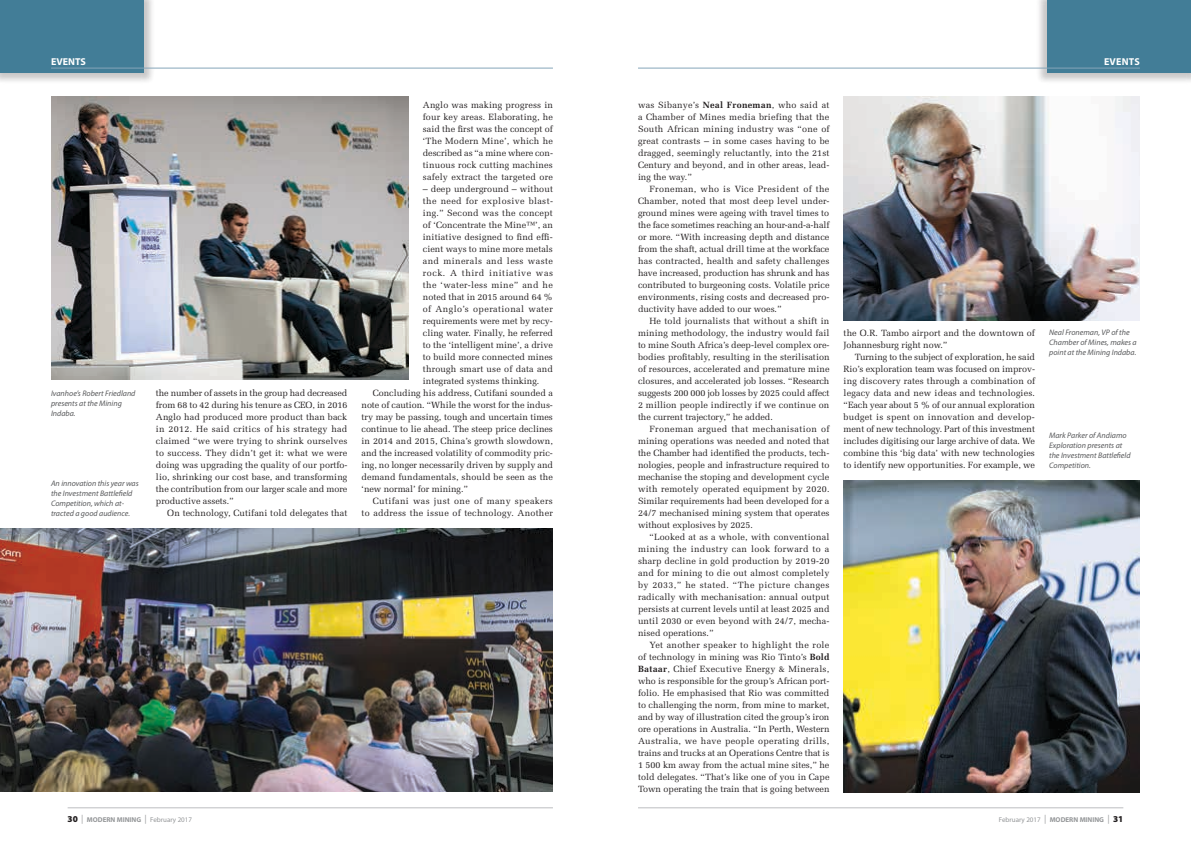
<style>
.page{position:relative;width:1191px;height:842px;background:#fff}
.page>*{position:absolute;margin:0;border:0;box-sizing:border-box;transform-origin:0 0}
.t1{font:700 10px "Myriad Pro";letter-spacing:.01em;color:#fff}
.t2{font:9px/12px "Melior LT Std";color:#231f20;text-align:justify}
.t3{font:9px "Melior LT Std";letter-spacing:.025em;color:#231f20}
.t4{font:9px "Melior LT Std";letter-spacing:.04em;color:#231f20}
.t5{font:9px "Melior LT Std";letter-spacing:.045em;color:#231f20}
.t6{font:9px "Melior LT Std";letter-spacing:.055em;color:#231f20}
.t7{font:9px "Melior LT Std";letter-spacing:.035em;color:#231f20}
.t8{font:9px "Melior LT Std";letter-spacing:.02em;color:#231f20}
.t9{font:italic 8px/10px "Myriad Pro";color:#58595b}
.t10{font:700 7px "Myriad Pro";color:#949698}
.t11{font:7px "Myriad Pro";color:#949698}
.s1{font-weight:700}
.s2{font-weight:900;font-size:9px;color:#231f20}
</style>
<div class="page">
<div style="left:1035px;top:0;width:156px;height:84px;background:#231f20;opacity:.25"></div>
<div style="left:0;top:0;width:155px;height:84px;background:#231f20;opacity:.25"></div>
<hr style="left:638px;top:807px;width:485px;height:1px;background:#bcbec0">
<hr style="left:68px;top:807px;width:485px;height:1px;background:#bcbec0">
<div style="left:1047px;top:0;width:144px;height:73px;background:#427d97"></div>
<hr style="left:638px;top:68px;width:502px;height:1px;background:#85a5b9">
<div style="left:0;top:0;width:144px;height:73px;background:#427d97"></div>
<hr style="left:51px;top:68px;width:502px;height:1px;background:#85a5b9">
<img style="left:51px;top:96px;width:358px;height:283px">
<img style="left:0;top:528px;width:553px;height:264px">
<img style="left:843px;top:96px;width:297px;height:224px">
<img style="left:843px;top:480px;width:297px;height:312px">
<p class="t1" style="left:51px;top:56px;width:36px">EVENTS</p>
<p class="t1" style="left:1104px;top:56px;width:37px">EVENTS</p>
<p class="t9" style="left:51px;top:389px;width:86px">Ivanhoe’s Robert Friedland presents at the Mining<br>Indaba.</p>
<p class="t9" style="left:51px;top:479px;width:89px">An innovation this year was the Investment Battlefield<br>Competition, which at&shy;tracted a good audience.</p>
<p class="t2" style="left:156px;top:387px;width:193px">the number of assets in the group had decreased from 68 to 42 during his tenure as CEO, in 2016<br>Anglo had produced more product than back in 2012. He said critics of his strategy had claimed “we were trying to shrink ourselves to success. They didn’t get it: what we were doing was upgrading the quality of our portfo&shy;lio, shrinking our cost base, and transforming the contribution from our larger scale and more productive assets.”</p>
<p class="t2" style="left:167px;top:507px;width:182px">On technology, Cutifani told delegates that</p>
<p class="t2" style="left:423px;top:99px;width:132px">Anglo was making progress in four key areas. Elaborating, he said the first was the concept of ‘The Modern Mine’, which he described as “a mine where con&shy;tinuous rock cutting machines safely extract the targeted ore</p>
<p class="t2" style="left:423px;top:183px;width:132px">– deep underground – without</p>
<p class="t4" style="left:423px;top:196px;width:132px">the need for explosive blast-</p>
<p class="t3" style="left:423px;top:208px;width:132px">ing.” Second was the concept</p>
<p class="t2" style="left:423px;top:219px;width:132px">of ‘Concentrate the Mine™’, an</p>
<p class="t2" style="left:423px;top:231px;width:132px">initiative designed to find effi-</p>
<p class="t2" style="left:423px;top:243px;width:132px">cient ways to mine more metals</p>
<p class="t5" style="left:423px;top:256px;width:132px">and minerals and less waste</p>
<p class="t6" style="left:423px;top:268px;width:132px">rock. A third initiative was</p>
<p class="t7" style="left:423px;top:280px;width:132px">the ‘water-less mine” and he</p>
<p class="t2" style="left:423px;top:291px;width:132px">noted that in 2015 around 64 %</p>
<p class="t5" style="left:423px;top:304px;width:132px">of Anglo’s operational water</p>
<p class="t2" style="left:423px;top:315px;width:132px">requirements were met by recy-</p>
<p class="t2" style="left:423px;top:327px;width:132px">cling water. Finally, he referred</p>
<p class="t2" style="left:423px;top:339px;width:132px">to the ‘intelligent mine’, a drive</p>
<p class="t2" style="left:423px;top:351px;width:132px">to build more connected mines</p>
<p class="t8" style="left:423px;top:364px;width:131px">through smart use of data and</p>
<p class="t2" style="left:423px;top:375px;width:118px">integrated systems thinking.</p>
<p class="t2" style="left:373px;top:387px;width:181px">Concluding his address, Cutifani sounded a</p>
<p class="t2" style="left:361px;top:399px;width:193px">note of caution. “While the worst for the indus-</p>
<p class="t2" style="left:361px;top:411px;width:193px">try may be passing, tough and uncertain times</p>
<p class="t2" style="left:361px;top:423px;width:193px">continue to lie ahead. The steep price declines</p>
<p class="t2" style="left:361px;top:435px;width:193px">in 2014 and 2015, China’s growth slowdown,</p>
<p class="t2" style="left:361px;top:447px;width:193px">and the increased volatility of commodity pric-</p>
<p class="t2" style="left:361px;top:459px;width:193px">ing, no longer necessarily driven by supply and</p>
<p class="t2" style="left:361px;top:471px;width:193px">demand fundamentals, should be seen as the</p>
<p class="t2" style="left:361px;top:483px;width:108px">‘new normal’ for mining.”</p>
<p class="t4" style="left:373px;top:496px;width:181px">Cutifani was just one of many speakers</p>
<p class="t3" style="left:361px;top:508px;width:193px">to address the issue of technology. Another</p>
<p class="t2" style="left:638px;top:99px;width:193px">was Sibanye’s <span class="s1">Neal Froneman</span>, who said at a Chamber of Mines media briefing that the South African mining industry was “one of great contrasts – in some cases having to be dragged, seemingly reluctantly, into the 21st Century and beyond, and in other areas, lead&shy;ing the way.”</p>
<p class="t2" style="left:638px;top:183px;width:193px;text-indent:11px">Froneman, who is Vice President of the Chamber, noted that most deep level under&shy;ground mines were ageing with travel times to the face sometimes reaching an hour-and-a-half or more. “With increasing depth and distance from the shaft, actual drill time at the workface has contracted, health and safety challenges have increased, production has shrunk and has contributed to burgeoning costs. Volatile price environments, rising costs and decreased pro&shy;ductivity have added to our woes.”</p>
<p class="t2" style="left:638px;top:315px;width:193px;text-indent:11px">He told journalists that without a shift in mining methodology, the industry would fail to mine South Africa’s deep-level complex ore&shy;bodies profitably, resulting in the sterilisation of resources, accelerated and premature mine closures, and accelerated job losses. “Research suggests 200 000 job losses by 2025 could affect 2 million people indirectly if we continue on the current trajectory,” he added.</p>
<p class="t2" style="left:638px;top:423px;width:193px;text-indent:11px">Froneman argued that mechanisation of mining operations was needed and noted that the Chamber had identified the products, tech&shy;nologies, people and infrastructure required to mechanise the stoping and development cycle with remotely operated equipment by 2020.<br>Similar requirements had been developed for a 24/7 mechanised mining system that operates without explosives by 2025.</p>
<p class="t2" style="left:638px;top:531px;width:193px;text-indent:11px">“Looked at as a whole, with conventional mining the industry can look forward to a sharp decline in gold production by 2019-20 and for mining to die out almost completely by 2033,” he stated. “The picture changes radically with mechanisation: annual output persists at current levels until at least 2025 and until 2030 or even beyond with 24/7, mecha&shy;nised operations.”</p>
<p class="t2" style="left:638px;top:639px;width:193px;text-indent:11px">Yet another speaker to highlight the role of technology in mining was Rio Tinto’s <span class="s1">Bold Bataar</span>, Chief Executive Energy &amp; Minerals, who is responsible for the group’s African port&shy;folio. He emphasised that Rio was committed to challenging the norm, from mine to market, and by way of illustration cited the group’s iron ore operations in Australia. “In Perth, Western Australia, we have people operating drills, trains and trucks at an Operations Centre that is 1 500 km away from the actual mine sites,” he told delegates. “That’s like one of you in Cape Town operating the train that is going between</p>
<p class="t2" style="left:843px;top:327px;width:193px">the O.R. Tambo airport and the downtown of<br>Johannesburg right now.”</p>
<p class="t2" style="left:843px;top:351px;width:193px;text-indent:11px">Turning to the subject of exploration, he said Rio’s exploration team was focused on improv&shy;ing discovery rates through a combination of legacy data and new ideas and technologies. “Each year about 5 % of our annual exploration budget is spent on innovation and develop&shy;ment of new technology. Part of this investment includes digitising our large archive of data. We combine this ‘big data’ with new technologies to identify new opportunities. For example, we</p>
<p class="t9" style="left:1049px;top:328px;width:89px">Neal Froneman, VP of the<br>Chamber of Mines, makes a point at the Mining Indaba.</p>
<p class="t9" style="left:1049px;top:431px;width:83px">Mark Parker of Andiamo<br>Exploration presents at the Investment Battlefield<br>Competition.</p>
<p class="t10" style="left:68px;top:816px;width:75px"><span class="s2">30</span> MODERN MINING</p>
<p class="t11" style="left:150px;top:816px;width:43px">February 2017</p>
<p class="t11" style="left:999px;top:816px;width:43px">February 2017</p>
<p class="t10" style="left:1049px;top:816px;width:75px">MODERN MINING <span class="s2">31</span></p>
</div>
